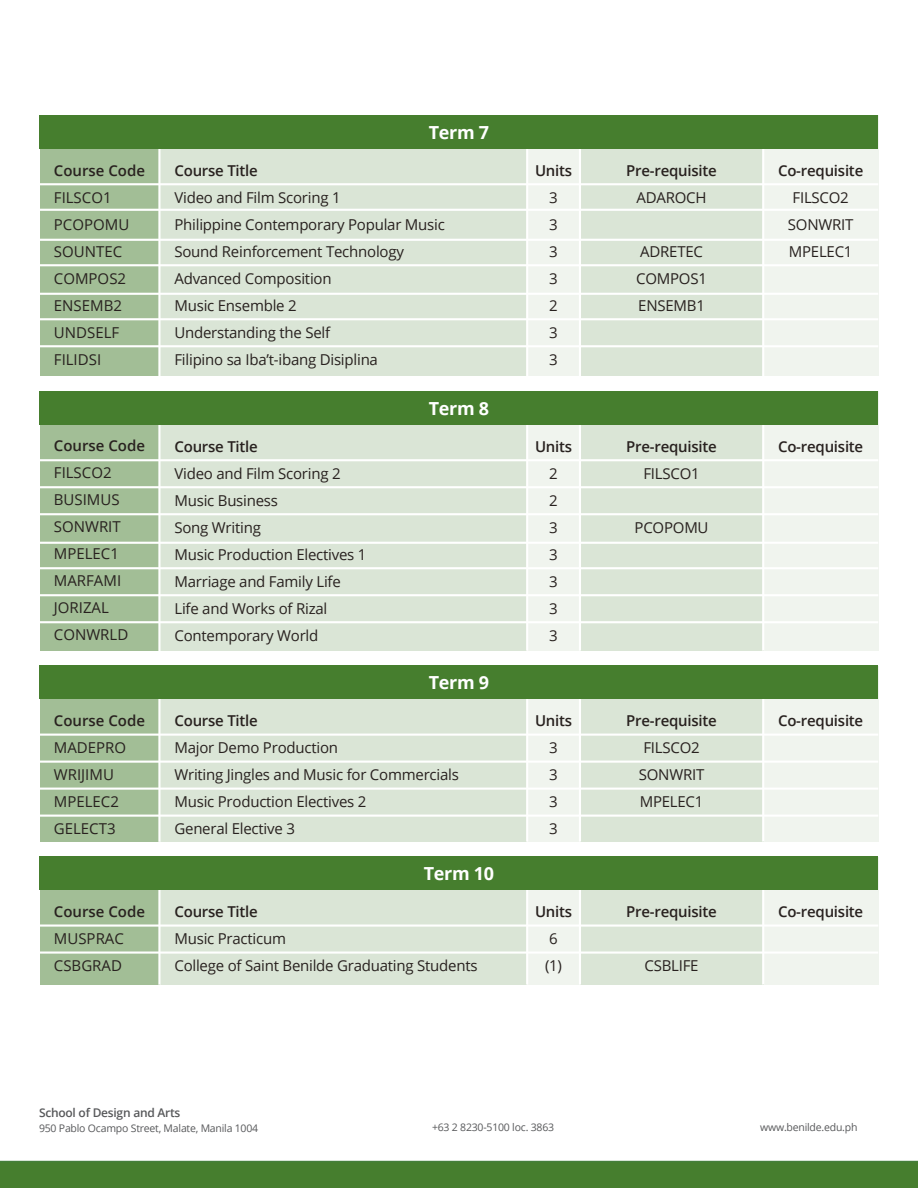
<style>
.page{position:relative;width:918px;height:1188px;background:#fff}
.page>*{position:absolute;margin:0;border:0;box-sizing:border-box;transform-origin:0 0}
.t1{font:700 18px "Open Sans";letter-spacing:-.015em;color:#fff}
.t2{font:15px/27px "Open Sans";letter-spacing:-.015em;color:#28211f}
.t3{font:600 15px "Open Sans";letter-spacing:-.015em;color:#28211f}
.t4{font:600 12px "Open Sans";letter-spacing:-.02em;color:#58595b}
.t5{font:10.5px "Open Sans";letter-spacing:-.02em;color:#58595b}
</style>
<div class="page">
<div style="left:0;top:1161px;width:918px;height:27px;background:#467e2e"></div>
<div style="left:159px;top:115px;width:368px;height:261px;background:#dae5d6"></div>
<div style="left:159px;top:391px;width:368px;height:260px;background:#dae5d6"></div>
<div style="left:159px;top:666px;width:368px;height:176px;background:#dae5d6"></div>
<div style="left:159px;top:857px;width:368px;height:128px;background:#dae5d6"></div>
<div style="left:527px;top:115px;width:53px;height:261px;background:#f0f4ee"></div>
<div style="left:527px;top:391px;width:53px;height:260px;background:#f0f4ee"></div>
<div style="left:527px;top:666px;width:53px;height:176px;background:#f0f4ee"></div>
<div style="left:527px;top:857px;width:53px;height:128px;background:#f0f4ee"></div>
<div style="left:580px;top:115px;width:183px;height:261px;background:#dae5d6"></div>
<div style="left:580px;top:391px;width:183px;height:260px;background:#dae5d6"></div>
<div style="left:580px;top:666px;width:183px;height:176px;background:#dae5d6"></div>
<div style="left:580px;top:857px;width:183px;height:128px;background:#dae5d6"></div>
<div style="left:763px;top:115px;width:115px;height:261px;background:#f0f4ee"></div>
<div style="left:763px;top:391px;width:115px;height:260px;background:#f0f4ee"></div>
<div style="left:763px;top:666px;width:115px;height:176px;background:#f0f4ee"></div>
<div style="left:763px;top:857px;width:115px;height:128px;background:#f0f4ee"></div>
<div style="left:40px;top:115px;width:119px;height:261px;background:#a2be96"></div>
<div style="left:40px;top:391px;width:119px;height:260px;background:#a2be96"></div>
<div style="left:40px;top:666px;width:119px;height:176px;background:#a2be96"></div>
<div style="left:40px;top:857px;width:119px;height:128px;background:#a2be96"></div>
<hr style="left:158px;top:116px;width:3px;height:261px;background:#fff">
<hr style="left:158px;top:392px;width:3px;height:259px;background:#fff">
<hr style="left:158px;top:666px;width:3px;height:176px;background:#fff">
<hr style="left:158px;top:857px;width:3px;height:128px;background:#fff">
<hr style="left:526px;top:116px;width:2px;height:260px;background:#fff">
<hr style="left:526px;top:392px;width:2px;height:259px;background:#fff">
<hr style="left:526px;top:666px;width:2px;height:176px;background:#fff">
<hr style="left:526px;top:857px;width:2px;height:128px;background:#fff">
<hr style="left:579px;top:116px;width:2px;height:260px;background:#fff">
<hr style="left:579px;top:392px;width:2px;height:259px;background:#fff">
<hr style="left:579px;top:666px;width:2px;height:176px;background:#fff">
<hr style="left:579px;top:857px;width:2px;height:128px;background:#fff">
<hr style="left:762px;top:116px;width:2px;height:260px;background:#fff">
<hr style="left:762px;top:392px;width:2px;height:259px;background:#fff">
<hr style="left:762px;top:666px;width:2px;height:176px;background:#fff">
<hr style="left:762px;top:857px;width:2px;height:128px;background:#fff">
<div style="left:40px;top:115px;width:838px;height:34px;background:#467e2e"></div>
<div style="left:40px;top:392px;width:838px;height:33px;background:#467e2e"></div>
<div style="left:40px;top:666px;width:838px;height:33px;background:#467e2e"></div>
<div style="left:40px;top:857px;width:838px;height:33px;background:#467e2e"></div>
<hr style="left:40px;top:183px;width:838px;height:2px;background:#fff">
<hr style="left:40px;top:459px;width:838px;height:2px;background:#fff">
<hr style="left:40px;top:734px;width:838px;height:2px;background:#fff">
<hr style="left:40px;top:924px;width:838px;height:3px;background:#fff">
<hr style="left:40px;top:209px;width:838px;height:2px;background:#fff">
<hr style="left:40px;top:486px;width:838px;height:2px;background:#fff">
<hr style="left:40px;top:239px;width:838px;height:2px;background:#fff">
<hr style="left:40px;top:513px;width:838px;height:2px;background:#fff">
<hr style="left:40px;top:761px;width:838px;height:2px;background:#fff">
<hr style="left:40px;top:951px;width:838px;height:3px;background:#fff">
<hr style="left:40px;top:788px;width:838px;height:2px;background:#fff">
<hr style="left:40px;top:815px;width:838px;height:2px;background:#fff">
<hr style="left:40px;top:542px;width:838px;height:2px;background:#fff">
<hr style="left:40px;top:264px;width:838px;height:2px;background:#fff">
<hr style="left:40px;top:567px;width:838px;height:2px;background:#fff">
<hr style="left:40px;top:293px;width:838px;height:2px;background:#fff">
<hr style="left:40px;top:318px;width:838px;height:2px;background:#fff">
<hr style="left:40px;top:345px;width:838px;height:2px;background:#fff">
<hr style="left:40px;top:594px;width:838px;height:2px;background:#fff">
<hr style="left:40px;top:621px;width:838px;height:2px;background:#fff">
<p class="t3" style="left:54px;top:160px;width:93px">Course Code</p>
<p class="t2" style="left:54px;top:183px;width:77px">FILSCO1<br>PCOPOMU<br>SOUNTEC<br>COMPOS2<br>ENSEMB2<br>UNDSELF<br>FILIDSI</p>
<p class="t3" style="left:54px;top:436px;width:93px">Course Code</p>
<p class="t2" style="left:54px;top:459px;width:76px">FILSCO2<br>BUSIMUS<br>SONWRIT<br>MPELEC1<br>MARFAMI<br>JORIZAL<br>CONWRLD</p>
<p class="t3" style="left:54px;top:710px;width:93px">Course Code</p>
<p class="t2" style="left:54px;top:734px;width:74px">MADEPRO<br>WRIJIMU<br>MPELEC2<br>GELECT3</p>
<p class="t3" style="left:54px;top:901px;width:93px">Course Code</p>
<p class="t2" style="left:54px;top:924px;width:71px">MUSPRAC<br>CSBGRAD</p>
<p class="t1" style="left:429px;top:120px;width:62px">Term 7</p>
<p class="t3" style="left:174px;top:160px;width:85px">Course Title</p>
<p class="t2" style="left:174px;top:183px;width:272px">Video and Film Scoring 1<br>Philippine Contemporary Popular Music<br>Sound Reinforcement Technology<br>Advanced Composition<br>Music Ensemble 2<br>Understanding the Self<br>Filipino sa Iba’t-ibang Disiplina</p>
<p class="t3" style="left:174px;top:436px;width:85px">Course Title</p>
<p class="t2" style="left:174px;top:459px;width:194px">Video and Film Scoring 2<br>Music Business<br>Song Writing<br>Music Production Electives 1<br>Marriage and Family Life<br>Life and Works of Rizal<br>Contemporary World</p>
<p class="t1" style="left:429px;top:396px;width:62px">Term 8</p>
<p class="t1" style="left:429px;top:670px;width:62px">Term 9</p>
<p class="t3" style="left:174px;top:710px;width:85px">Course Title</p>
<p class="t2" style="left:174px;top:734px;width:286px">Major Demo Production<br>Writing Jingles and Music for Commercials<br>Music Production Electives 2<br>General Elective 3</p>
<p class="t1" style="left:424px;top:861px;width:72px">Term 10</p>
<p class="t3" style="left:174px;top:901px;width:85px">Course Title</p>
<p class="t2" style="left:174px;top:925px;width:305px">Music Practicum<br>College of Saint Benilde Graduating Students</p>
<p class="t3" style="left:535px;top:160px;width:39px">Units</p>
<p class="t2" style="left:549px;top:183px;width:10px;text-align:justify">3<br>3<br>3<br>3<br>2<br>3<br>3</p>
<p class="t3" style="left:535px;top:436px;width:39px">Units</p>
<p class="t2" style="left:549px;top:459px;width:10px;text-align:justify">2<br>2<br>3<br>3<br>3<br>3<br>3</p>
<p class="t3" style="left:535px;top:710px;width:39px">Units</p>
<p class="t2" style="left:549px;top:734px;width:10px;text-align:justify">3<br>3<br>3<br>3</p>
<p class="t3" style="left:535px;top:901px;width:39px">Units</p>
<p class="t2" style="left:545px;top:925px;width:19px">6 (1)</p>
<p class="t3" style="left:626px;top:160px;width:92px">Pre-requisite</p>
<p class="t2" style="left:637px;top:183px;width:72px">ADAROCH</p>
<p class="t2" style="left:636px;top:237px;width:72px">ADRETEC<br>COMPOS1<br>ENSEMB1</p>
<p class="t3" style="left:626px;top:436px;width:92px">Pre-requisite</p>
<p class="t2" style="left:643px;top:459px;width:58px">FILSCO1</p>
<p class="t2" style="left:635px;top:513px;width:76px">PCOPOMU</p>
<p class="t3" style="left:626px;top:710px;width:92px">Pre-requisite</p>
<p class="t2" style="left:639px;top:734px;width:67px;text-align:center">FILSCO2<br>SONWRIT<br>MPELEC1</p>
<p class="t3" style="left:626px;top:901px;width:92px">Pre-requisite</p>
<p class="t2" style="left:645px;top:952px;width:56px">CSBLIFE</p>
<p class="t3" style="left:778px;top:160px;width:87px">Co-requisite</p>
<p class="t2" style="left:788px;top:183px;width:67px;text-align:center">FILSCO2<br>SONWRIT<br>MPELEC1</p>
<p class="t3" style="left:778px;top:436px;width:87px">Co-requisite</p>
<p class="t3" style="left:778px;top:710px;width:87px">Co-requisite</p>
<p class="t3" style="left:778px;top:901px;width:87px">Co-requisite</p>
<p class="t4" style="left:39px;top:1104px;width:143px">School of Design and Arts</p>
<p class="t5" style="left:39px;top:1121px;width:221px">950 Pablo Ocampo Street, Malate, Manila 1004</p>
<p class="t5" style="left:432px;top:1120px;width:124px">+63 2 8230-5100 loc. 3863</p>
<p class="t5" style="left:760px;top:1120px;width:99px">www.benilde.edu.ph</p>
</div>
